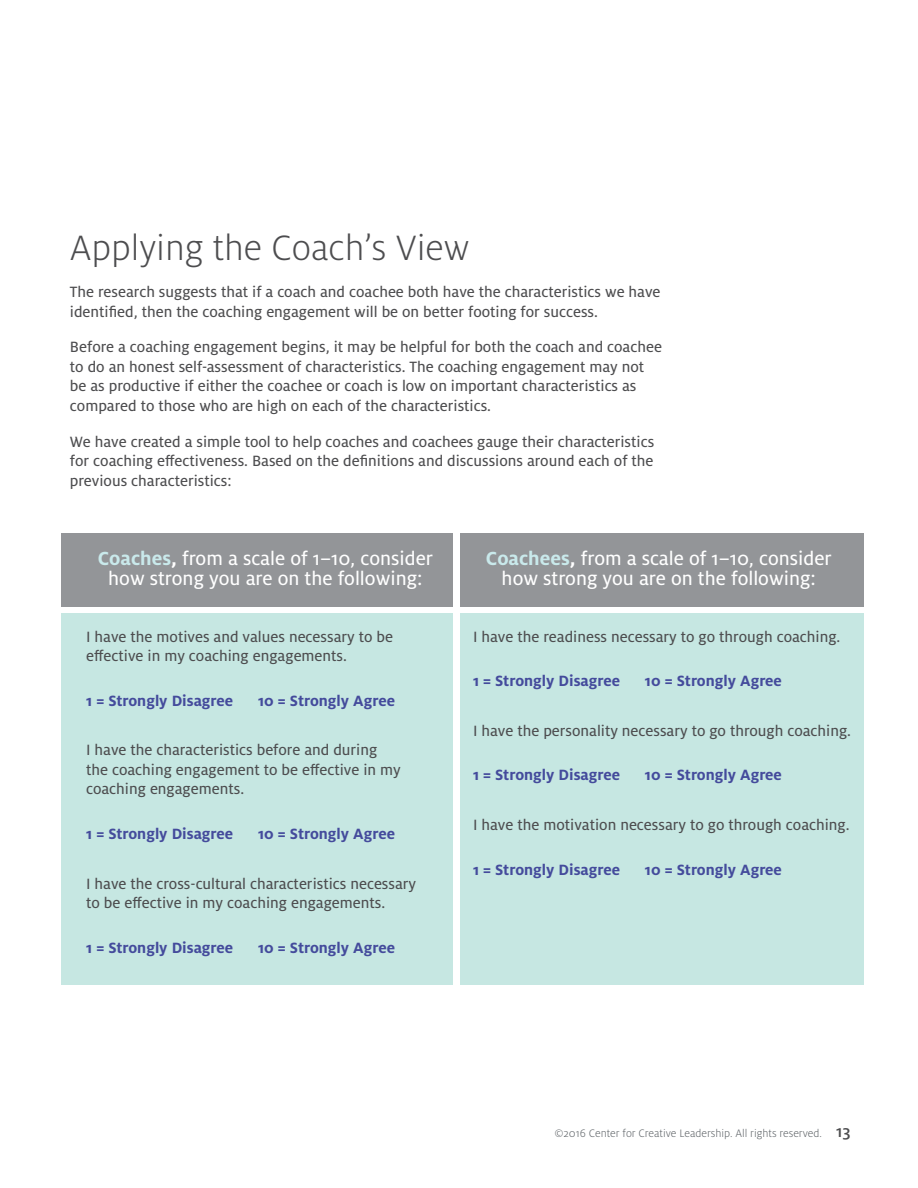
<style>
.page{position:relative;width:918px;height:1188px;background:#fff}
.page>*{position:absolute;margin:0;border:0;box-sizing:border-box;transform-origin:0 0}
.t1{font:300 39px "Milo Pro";color:#4d4d4f}
.t2{font:21px/19.5px "Milo Pro Text";color:#fff;text-align:center}
.t3{font:16.5px/19.5px "Milo Pro Text";color:#4d4d4f}
.t4{font:700 16.5px "Milo Pro";color:#444b9c}
.t5{font:300 12px "Milo Pro";color:#5e6367}
.s1{font-family:"Milo Pro";font-weight:700;color:#c9e9eb}
.s2{font-family:"Milo Pro";font-weight:700}
.s3{font-weight:500;font-size:18px;color:#4d4d4f}
</style>
<div class="page">
<div style="left:61px;top:534px;width:392px;height:73px;background:#939598"></div>
<div style="left:460px;top:534px;width:404px;height:73px;background:#939598"></div>
<div style="left:61px;top:613px;width:392px;height:372px;background:#c6e7e2"></div>
<div style="left:460px;top:613px;width:404px;height:372px;background:#c6e7e2"></div>
<h1 class="t1" style="left:70px;top:227px;width:401px">Applying the Coach’s View</h1>
<p class="t3" style="left:70px;top:282px;width:592px">The research suggests that if a coach and coachee both have the characteristics we have identified, then the coaching engagement will be on better footing for success.</p>
<p class="t3" style="left:70px;top:337px;width:594px">Before a coaching engagement begins, it may be helpful for both the coach and coachee to do an honest self-assessment of characteristics. The coaching engagement may not be as productive if either the coachee or coach is low on important characteristics as compared to those who are high on each of the characteristics.</p>
<p class="t3" style="left:70px;top:432px;width:586px;text-align:justify">We have created a simple tool to help coaches and coachees gauge their characteristics for coaching effectiveness. Based on the definitions and discussions around each of the previous characteristics:</p>
<p class="t2" style="left:98px;top:549px;width:337px"><span class="s1">Coaches</span><span class="s2">,</span> from a scale of 1–10, consider how strong you are on the following:</p>
<p class="t2" style="left:486px;top:549px;width:347px"><span class="s1">Coachees</span><span class="s2">,</span> from a scale of 1–10, consider how strong you are on the following:</p>
<p class="t3" style="left:86px;top:627px;width:308px">I have the motives and values necessary to be effective in my coaching engagements.</p>
<p class="t4" style="left:86px;top:691px;width:149px">1 = Strongly Disagree</p>
<p class="t4" style="left:258px;top:691px;width:138px">10 = Strongly Agree</p>
<p class="t3" style="left:86px;top:741px;width:316px">I have the characteristics before and during the coaching engagement to be effective in my coaching engagements.</p>
<p class="t4" style="left:86px;top:824px;width:149px">1 = Strongly Disagree</p>
<p class="t4" style="left:258px;top:824px;width:138px">10 = Strongly Agree</p>
<p class="t3" style="left:86px;top:874px;width:332px">I have the cross-cultural characteristics necessary to be effective in my coaching engagements.</p>
<p class="t4" style="left:86px;top:938px;width:149px">1 = Strongly Disagree</p>
<p class="t4" style="left:258px;top:938px;width:138px">10 = Strongly Agree</p>
<p class="t3" style="left:473px;top:627px;width:369px">I have the readiness necessary to go through coaching.</p>
<p class="t4" style="left:473px;top:672px;width:149px">1 = Strongly Disagree</p>
<p class="t4" style="left:645px;top:672px;width:138px">10 = Strongly Agree</p>
<p class="t3" style="left:473px;top:721px;width:380px">I have the personality necessary to go through coaching.</p>
<p class="t4" style="left:473px;top:766px;width:149px">1 = Strongly Disagree</p>
<p class="t4" style="left:645px;top:766px;width:138px">10 = Strongly Agree</p>
<p class="t3" style="left:473px;top:815px;width:378px">I have the motivation necessary to go through coaching.</p>
<p class="t4" style="left:473px;top:860px;width:149px">1 = Strongly Disagree</p>
<p class="t4" style="left:645px;top:860px;width:138px">10 = Strongly Agree</p>
<p class="t5" style="left:554px;top:1127px;width:298px">©2016 Center for Creative Leadership. All rights reserved. <span class="s3">13</span></p>
</div>
